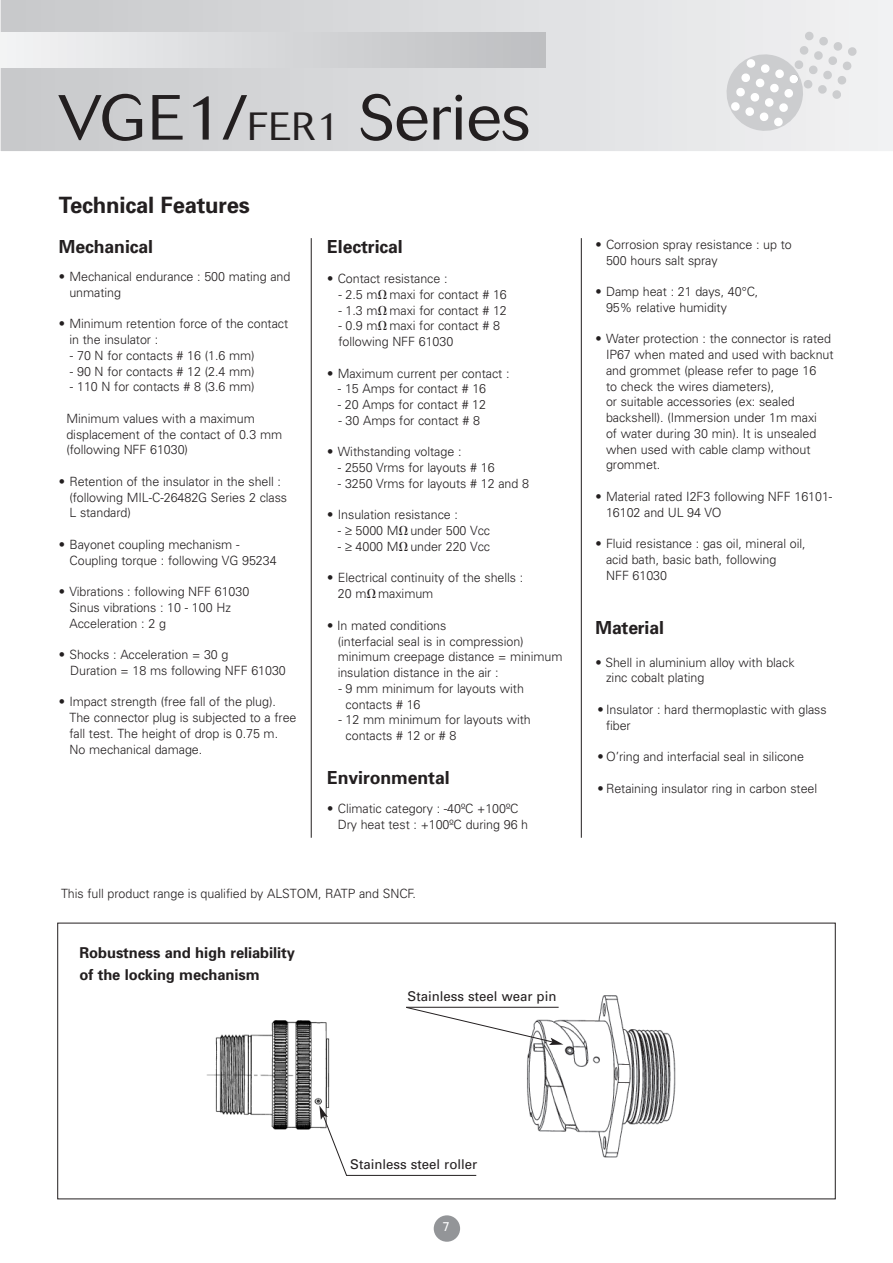
<style>
.page{position:relative;width:893px;height:1263px;background:#fff}
.page>*{position:absolute;margin:0;border:0;box-sizing:border-box;transform-origin:0 0}
.t1{font:300 63px "Cosmos";color:#231f20}
.t2{font:700 22.5px "Univers";letter-spacing:-.01em;color:#231f20}
.t3{font:700 18px "Univers";letter-spacing:-.005em;color:#231f20}
.t4{font:700 15px/22.2px "Univers";letter-spacing:-.005em;color:#231f20}
.t5{font:13.5px "Univers";color:#231f20}
.t6{font:300 12.75px/15.8px "Univers";letter-spacing:-.005em;color:#231f20}
.t7{font:12.75px "Univers";color:#fff}
.s1{font-size:39px}
.s2{font-family:"Abacus Four S Si";font-weight:400}
</style>
<div class="page">
<div style="left:434px;top:1215px;width:26px;height:27px;background:#939598;border-radius:50%"></div>
<svg style="left:0;top:0;width:893px;height:151px;background:#dbdcde"></svg>
<svg style="left:722px;top:31px;width:135px;height:105px"></svg>
<div style="left:0;top:33px;width:545px;height:34px;background:linear-gradient(to right,#f2f3f4,#bdbec0)"></div>
<img style="left:527px;top:995px;width:149px;height:163px">
<hr style="left:311px;top:238px;width:1px;height:600px;background:#231f20">
<hr style="left:581px;top:238px;width:1px;height:600px;background:#231f20">
<img style="left:207px;top:1020px;width:123px;height:110px">
<hr style="left:346px;top:1175px;width:130px;height:1px;background:#231f20">
<svg style="left:319px;top:1105px;width:29px;height:71px"></svg>
<svg style="left:406px;top:1006px;width:157px;height:39px"></svg>
<hr style="left:406px;top:1007px;width:153px;height:1px;background:#231f20">
<h1 class="t1" style="left:59px;top:92px;width:473px">VGE1/<span class="s1">FER1</span> Series</h1>
<h2 class="t2" style="left:59px;top:197px;width:192px">Technical Features</h2>
<h3 class="t3" style="left:59px;top:240px;width:96px">Mechanical</h3>
<p class="t6" style="left:69px;top:270px;width:222px;text-indent:-11px">• Mechanical endurance : 500 mating and unmating</p>
<p class="t6" style="left:69px;top:317px;width:220px;text-indent:-11px">• Minimum retention force of the contact in the insulator :</p>
<p class="t6" style="left:70px;top:349px;width:186px">- 70 N for contacts # 16 (1.6 mm)</p>
<p class="t6" style="left:70px;top:364px;width:186px">- 90 N for contacts # 12 (2.4 mm)</p>
<p class="t6" style="left:70px;top:380px;width:186px">- 110 N for contacts # 8 (3.6 mm)</p>
<p class="t6" style="left:66px;top:412px;width:217px">Minimum values with a maximum displacement of the contact of 0.3 mm (following NFF 61030)</p>
<p class="t6" style="left:69px;top:475px;width:219px;text-indent:-10px">• Retention of the insulator in the shell : (following MIL-C-26482G Series 2 class<br>L standard)</p>
<p class="t6" style="left:70px;top:538px;width:209px;text-indent:-11px">• Bayonet coupling mechanism -<br>Coupling torque : following VG 95234</p>
<p class="t6" style="left:70px;top:585px;width:181px;text-indent:-11px">• Vibrations : following NFF 61030<br>Sinus vibrations : 10 - 100 Hz<br>Acceleration : 2 g</p>
<p class="t6" style="left:70px;top:648px;width:217px;text-indent:-11px">• Shocks : Acceleration = 30 g<br>Duration = 18 ms following NFF 61030</p>
<p class="t6" style="left:70px;top:695px;width:228px;text-indent:-11px">• Impact strength (free fall of the plug).<br>The connector plug is subjected to a free fall test. The height of drop is 0.75 m.<br>No mechanical damage.</p>
<h3 class="t3" style="left:327px;top:240px;width:77px">Electrical</h3>
<p class="t6" style="left:327px;top:272px;width:122px">• Contact resistance :</p>
<p class="t6" style="left:338px;top:288px;width:170px">- 2.5 m<span class="s2">h</span> maxi for contact # 16</p>
<p class="t6" style="left:338px;top:303px;width:170px">- 1.3 m<span class="s2">h</span> maxi for contact # 12</p>
<p class="t6" style="left:338px;top:319px;width:163px">- 0.9 m<span class="s2">h</span> maxi for contact # 8 following NFF 61030</p>
<p class="t6" style="left:327px;top:366px;width:184px">• Maximum current per contact :</p>
<p class="t6" style="left:338px;top:382px;width:150px">- 15 Amps for contact # 16</p>
<p class="t6" style="left:338px;top:398px;width:150px">- 20 Amps for contact # 12</p>
<p class="t6" style="left:338px;top:414px;width:143px">- 30 Amps for contact # 8</p>
<p class="t6" style="left:327px;top:445px;width:136px">• Withstanding voltage :</p>
<p class="t6" style="left:338px;top:461px;width:158px">- 2550 Vrms for layouts # 16</p>
<p class="t6" style="left:338px;top:477px;width:193px">- 3250 Vrms for layouts # 12 and 8</p>
<p class="t6" style="left:327px;top:508px;width:132px">• Insulation resistance :</p>
<p class="t6" style="left:338px;top:524px;width:154px">- ≥ 5000 M<span class="s2">h</span> under 500 Vcc</p>
<p class="t6" style="left:338px;top:540px;width:154px">- ≥ 4000 M<span class="s2">h</span> under 220 Vcc</p>
<p class="t6" style="left:338px;top:571px;width:187px;text-indent:-11px">• Electrical continuity of the shells :<br>20 m<span class="s2">h</span> maximum</p>
<p class="t6" style="left:338px;top:618px;width:226px;text-indent:-10px">• In mated conditions<br>(interfacial seal is in compression) minimum creepage distance = minimum insulation distance in the air :</p>
<p class="t6" style="left:346px;top:681px;width:180px;text-indent:-7px">- 9 mm minimum for layouts with contacts # 16</p>
<p class="t6" style="left:346px;top:713px;width:187px;text-indent:-7px">- 12 mm minimum for layouts with contacts # 12 or # 8</p>
<h3 class="t3" style="left:327px;top:771px;width:124px">Environmental</h3>
<p class="t6" style="left:338px;top:801px;width:192px;text-indent:-11px">• Climatic category : -40ºC +100ºC<br>Dry heat test : +100ºC during 96 h</p>
<p class="t6" style="left:61px;top:887px;width:357px">This full product range is qualified by ALSTOM, RATP and SNCF.</p>
<p class="t4" style="left:80px;top:943px;width:217px">Robustness and high reliability of the locking mechanism</p>
<p class="t5" style="left:408px;top:991px;width:150px">Stainless steel wear pin</p>
<p class="t6" style="left:606px;top:238px;width:187px;text-indent:-11px">• Corrosion spray resistance : up to<br>500 hours salt spray</p>
<p class="t6" style="left:606px;top:285px;width:154px;text-indent:-11px">• Damp heat : 21 days, 40°C,<br>95% relative humidity</p>
<p class="t6" style="left:606px;top:332px;width:229px;text-indent:-11px">• Water protection : the connector is rated IP67 when mated and used with backnut and grommet (please refer to page 16<br>to check the wires diameters),<br>or suitable accessories (ex: sealed backshell). (Immersion under 1m maxi<br>of water during 30 min). It is unsealed when used with cable clamp without grommet.</p>
<p class="t6" style="left:606px;top:490px;width:228px;text-indent:-11px">• Material rated I2F3 following NFF 16101-<br>16102 and UL 94 VO</p>
<p class="t6" style="left:606px;top:537px;width:201px;text-indent:-10px">• Fluid resistance : gas oil, mineral oil, acid bath, basic bath, following<br>NFF 61030</p>
<h3 class="t3" style="left:595px;top:621px;width:70px">Material</h3>
<p class="t6" style="left:606px;top:655px;width:190px;text-indent:-11px">• Shell in aluminium alloy with black zinc cobalt plating</p>
<p class="t6" style="left:606px;top:702px;width:222px;text-indent:-9px">• Insulator : hard thermoplastic with glass fiber</p>
<p class="t6" style="left:597px;top:750px;width:208px">• O’ring and interfacial seal in silicone</p>
<p class="t6" style="left:597px;top:781px;width:221px">• Retaining insulator ring in carbon steel</p>
<p class="t5" style="left:350px;top:1159px;width:129px">Stainless steel roller</p>
<p class="t7" style="left:443px;top:1222px;width:9px">7</p>
</div>
